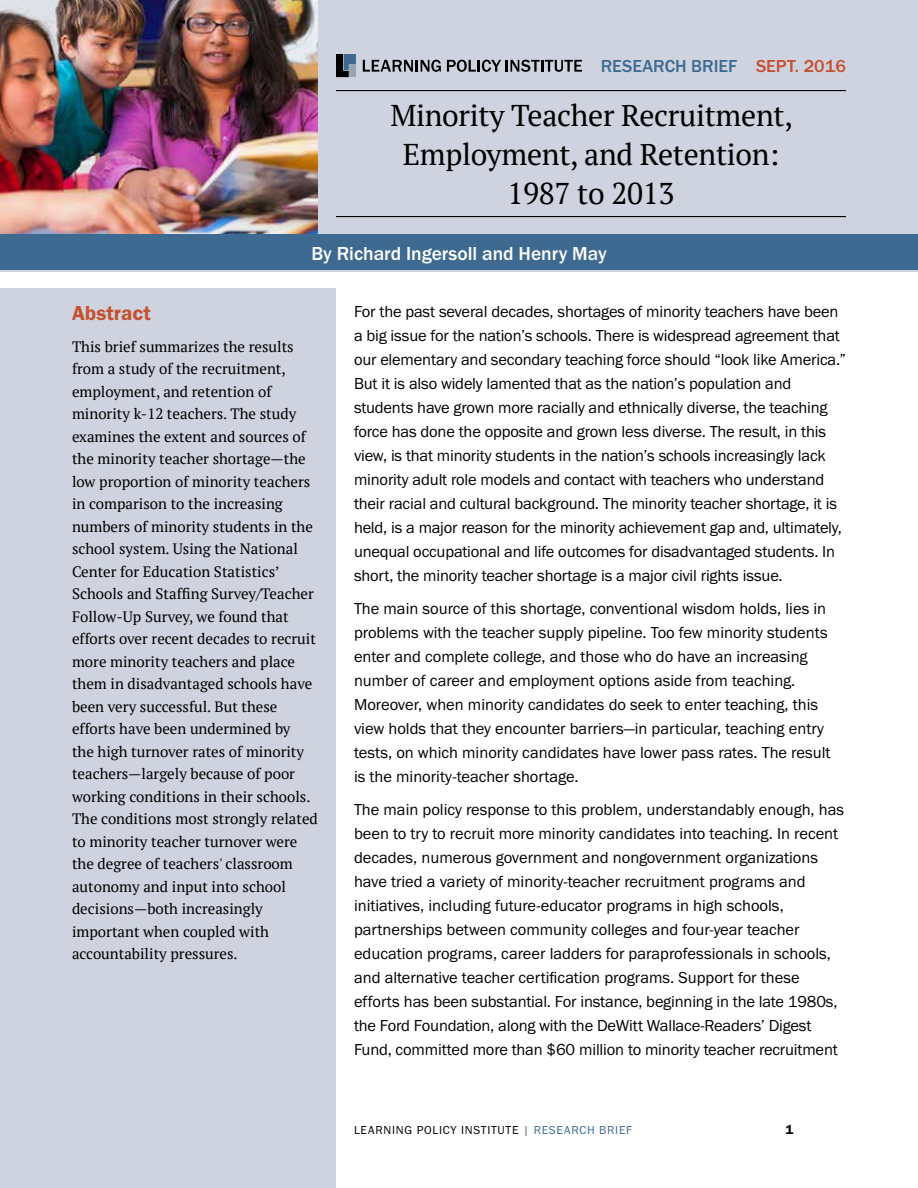
<style>
.page{position:relative;width:918px;height:1188px;background:#fff}
.page>*{position:absolute;margin:0;border:0;box-sizing:border-box;transform-origin:0 0}
.t1{font:30px/39px "PT Serif";letter-spacing:-.01em;color:#000;text-align:center}
.t2{font:21px "Franklin Gothic URW Dem";color:#c45130}
.t3{font:500 19.5px "Franklin Gothic URW";color:#fff}
.t4{font:500 18px "Franklin Gothic URW";color:#3e6a91}
.t5{font:500 18px "Franklin Gothic URW";color:#c45130}
.t6{font:16.5px/24px "Franklin Gothic URW Boo";letter-spacing:-.01em;color:#000}
.t7{font:15px/22.5px "PT Serif";color:#000}
.t8{font:13.5px "Franklin Gothic URW Dem";color:#000}
.t9{font:12px "Franklin Gothic URW Boo";letter-spacing:.06em;color:#000}
.s1{font-family:"Franklin Gothic URW Hea";color:#99a4ae}
.s2{color:#3e6a91}
</style>
<div class="page">
<div style="left:0;top:288px;width:336px;height:900px;background:#cfd3df"></div>
<div style="left:0;top:0;width:918px;height:272px;background:#cfd3df"></div>
<div style="left:0;top:234px;width:918px;height:36px;background:#3e6a91"></div>
<hr style="left:336px;top:216px;width:510px;height:1px;background:#000">
<hr style="left:336px;top:90px;width:510px;height:1px;background:#000">
<svg style="left:363px;top:60px;width:78px;height:12px"></svg>
<svg style="left:447px;top:60px;width:135px;height:12px"></svg>
<svg style="left:336px;top:54px;width:20px;height:23px"></svg>
<img style="left:0;top:0;width:318px;height:234px">
<p class="t5" style="left:756px;top:55px;width:91px">SEPT. 2016</p>
<p class="t4" style="left:601px;top:55px;width:138px">RESEARCH BRIEF</p>
<h1 class="t1" style="left:390px;top:95px;width:404px">Minority Teacher Recruitment,<br>Employment, and Retention:<br>1987 to 2013</h1>
<p class="t3" style="left:311px;top:242px;width:297px">By Richard Ingersoll and Henry May</p>
<p class="t2" style="left:72px;top:300px;width:80px">Abstract</p>
<p class="t7" style="left:72px;top:335px;width:247px">This brief summarizes the results from a study of the recruitment, employment, and retention of minority k-12 teachers. The study examines the extent and sources of the minority teacher shortage—the low proportion of minority teachers in comparison to the increasing numbers of minority students in the school system. Using the National Center for Education Statistics’ Schools and Staffing Survey/Teacher Follow-Up Survey, we found that efforts over recent decades to recruit more minority teachers and place them in disadvantaged schools have been very successful. But these efforts have been undermined by<br>the high turnover rates of minority teachers—largely because of poor working conditions in their schools.<br>The conditions most strongly related to minority teacher turnover were the degree of teachers' classroom autonomy and input into school decisions—both increasingly important when coupled with accountability pressures.</p>
<p class="t6" style="left:354px;top:299px;width:494px">For the past several decades, shortages of minority teachers have been a big issue for the nation’s schools. There is widespread agreement that our elementary and secondary teaching force should “look like America.” But it is also widely lamented that as the nation’s population and students have grown more racially and ethnically diverse, the teaching force has done the opposite and grown less diverse. The result, in this view, is that minority students in the nation’s schools increasingly lack minority adult role models and contact with teachers who understand their racial and cultural background. The minority teacher shortage, it is held, is a major reason for the minority achievement gap and, ultimately, unequal occupational and life outcomes for disadvantaged students. In short, the minority teacher shortage is a major civil rights issue.</p>
<p class="t6" style="left:354px;top:596px;width:478px">The main source of this shortage, conventional wisdom holds, lies in problems with the teacher supply pipeline. Too few minority students enter and complete college, and those who do have an increasing number of career and employment options aside from teaching.<br>Moreover, when minority candidates do seek to enter teaching, this view holds that they encounter barriers—in particular, teaching entry tests, on which minority candidates have lower pass rates. The result is the minority-teacher shortage.</p>
<p class="t6" style="left:354px;top:797px;width:492px">The main policy response to this problem, understandably enough, has been to try to recruit more minority candidates into teaching. In recent decades, numerous government and nongovernment organizations have tried a variety of minority-teacher recruitment programs and initiatives, including future-educator programs in high schools, partnerships between community colleges and four-year teacher education programs, career ladders for paraprofessionals in schools, and alternative teacher certification programs. Support for these efforts has been substantial. For instance, beginning in the late 1980s, the Ford Foundation, along with the DeWitt Wallace-Readers’ Digest Fund, committed more than $60 million to minority teacher recruitment</p>
<p class="t9" style="left:354px;top:1123px;width:280px">LEARNING POLICY INSTITUTE <span class="s1">|</span> <span class="s2">RESEARCH BRIEF</span></p>
<p class="t8" style="left:786px;top:1121px;width:9px">1</p>
</div>
